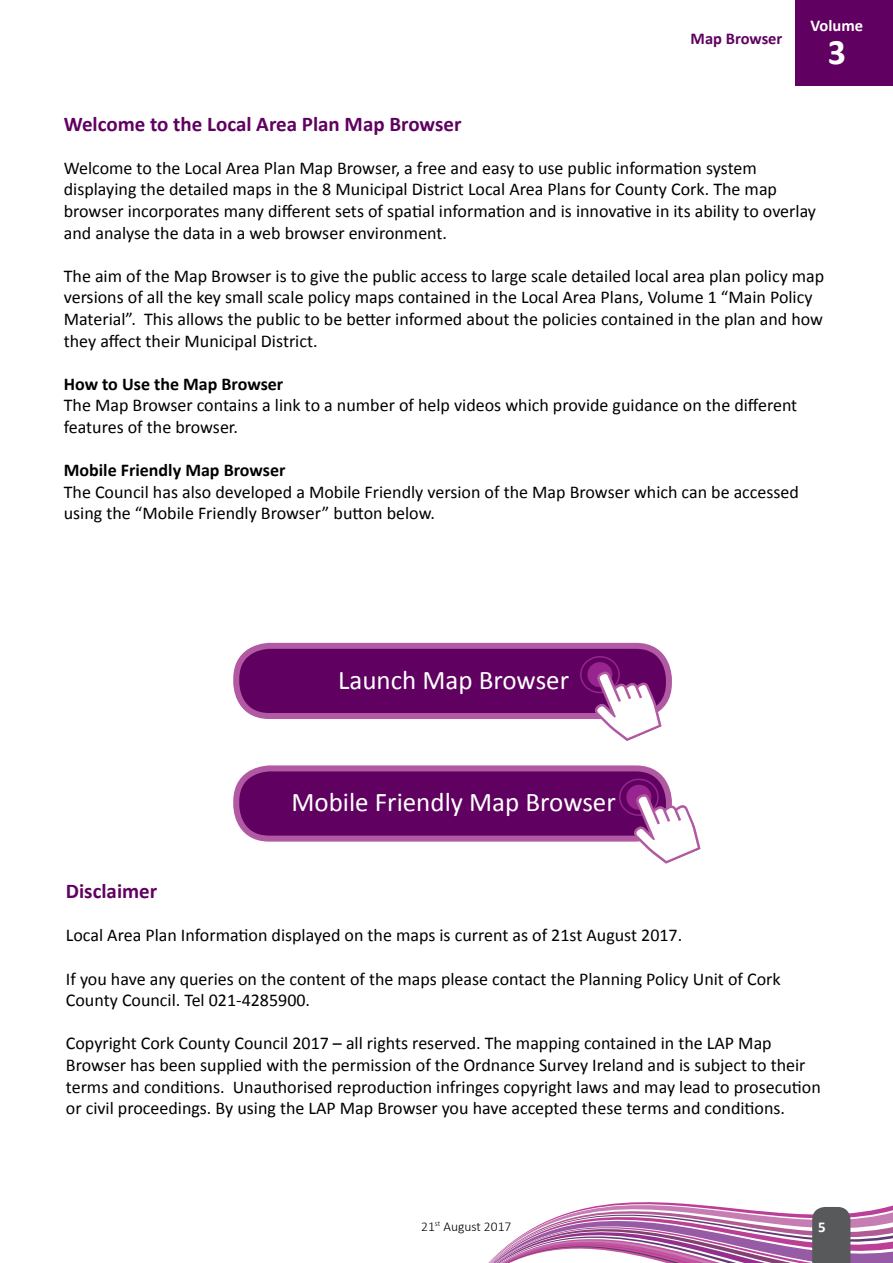
<style>
.page{position:relative;width:893px;height:1263px;background:#fff}
.page>*{position:absolute;margin:0;border:0;box-sizing:border-box;transform-origin:0 0}
.t1{font:700 36px "Calibri";color:#fff}
.t2{font:27px "Calibri";color:#fff}
.t3{font:700 21px "Calibri";color:#600060}
.t4{font:18px/21.6px "Calibri";color:#000}
.t5{font:700 18px "Calibri";color:#000}
.t6{font:700 16.5px "Calibri";color:#600060}
.t7{font:700 16.5px "Calibri";color:#fff}
.t8{font:700 15px "Calibri";color:#fff}
.t9{font:300 13.5px "Calibri";color:#000}
</style>
<div class="page">
<svg style="left:488px;top:1202px;width:405px;height:61px"></svg>
<div style="left:812px;top:1207px;width:38px;height:56px;background:#58595b"></div>
<div style="left:795px;top:0;width:98px;height:86px;background:#600060"></div>
<div style="left:236px;top:646px;width:433px;height:70px;background:#600060;border-radius:33px"></div>
<div style="left:233px;top:643px;width:439px;height:76px;border:6px solid #b159a2;border-radius:33px"></div>
<div style="left:580px;top:656px;width:40px;height:37px;border:2px solid #98258f;border-radius:50%"></div>
<svg style="left:582px;top:657px;width:83px;height:84px"></svg>
<div style="left:236px;top:768px;width:433px;height:71px;background:#600060;border-radius:33px"></div>
<div style="left:233px;top:765px;width:439px;height:77px;border:6px solid #b159a2;border-radius:33px"></div>
<div style="left:619px;top:779px;width:40px;height:37px;border:2px solid #98258f;border-radius:50%"></div>
<svg style="left:621px;top:780px;width:80px;height:84px"></svg>
<p class="t6" style="left:691px;top:28px;width:93px">Map Browser</p>
<p class="t7" style="left:810px;top:15px;width:54px">Volume</p>
<h1 class="t1" style="left:828px;top:29px;width:20px">3</h1>
<p class="t3" style="left:64px;top:110px;width:399px">Welcome to the Local Area Plan Map Browser</p>
<p class="t4" style="left:64px;top:157px;width:754px">Welcome to the Local Area Plan Map Browser, a free and easy to use public information system displaying the detailed maps in the 8 Municipal District Local Area Plans for County Cork. The map browser incorporates many different sets of spatial information and is innovative in its ability to overlay and analyse the data in a web browser environment.</p>
<p class="t4" style="left:64px;top:265px;width:762px">The aim of the Map Browser is to give the public access to large scale detailed local area plan policy map versions of all the key small scale policy maps contained in the Local Area Plans, Volume 1 “Main Policy Material”. This allows the public to be better informed about the policies contained in the plan and how they affect their Municipal District.</p>
<p class="t5" style="left:64px;top:372px;width:221px">How to Use the Map Browser</p>
<p class="t4" style="left:64px;top:395px;width:735px">The Map Browser contains a link to a number of help videos which provide guidance on the different features of the browser.</p>
<p class="t5" style="left:64px;top:459px;width:223px">Mobile Friendly Map Browser</p>
<p class="t4" style="left:64px;top:481px;width:737px">The Council has also developed a Mobile Friendly version of the Map Browser which can be accessed using the “Mobile Friendly Browser” button below.</p>
<h2 class="t2" style="left:338px;top:662px;width:232px">Launch Map Browser</h2>
<h2 class="t2" style="left:291px;top:785px;width:326px">Mobile Friendly Map Browser</h2>
<p class="t3" style="left:66px;top:878px;width:93px">Disclaimer</p>
<p class="t4" style="left:66px;top:925px;width:618px">Local Area Plan Information displayed on the maps is current as of 21st August 2017.</p>
<p class="t4" style="left:66px;top:968px;width:716px">If you have any queries on the content of the maps please contact the Planning Policy Unit of Cork<br>County Council. Tel 021-4285900.</p>
<p class="t4" style="left:66px;top:1033px;width:756px">Copyright Cork County Council 2017 – all rights reserved. The mapping contained in the LAP Map Browser has been supplied with the permission of the Ordnance Survey Ireland and is subject to their terms and conditions. Unauthorised reproduction infringes copyright laws and may lead to prosecution or civil proceedings. By using the LAP Map Browser you have accepted these terms and conditions.</p>
<p class="t9" style="left:421px;top:1218px;width:92px">21<sup>st</sup> August 2017</p>
<p class="t8" style="left:818px;top:1217px;width:9px">5</p>
</div>
